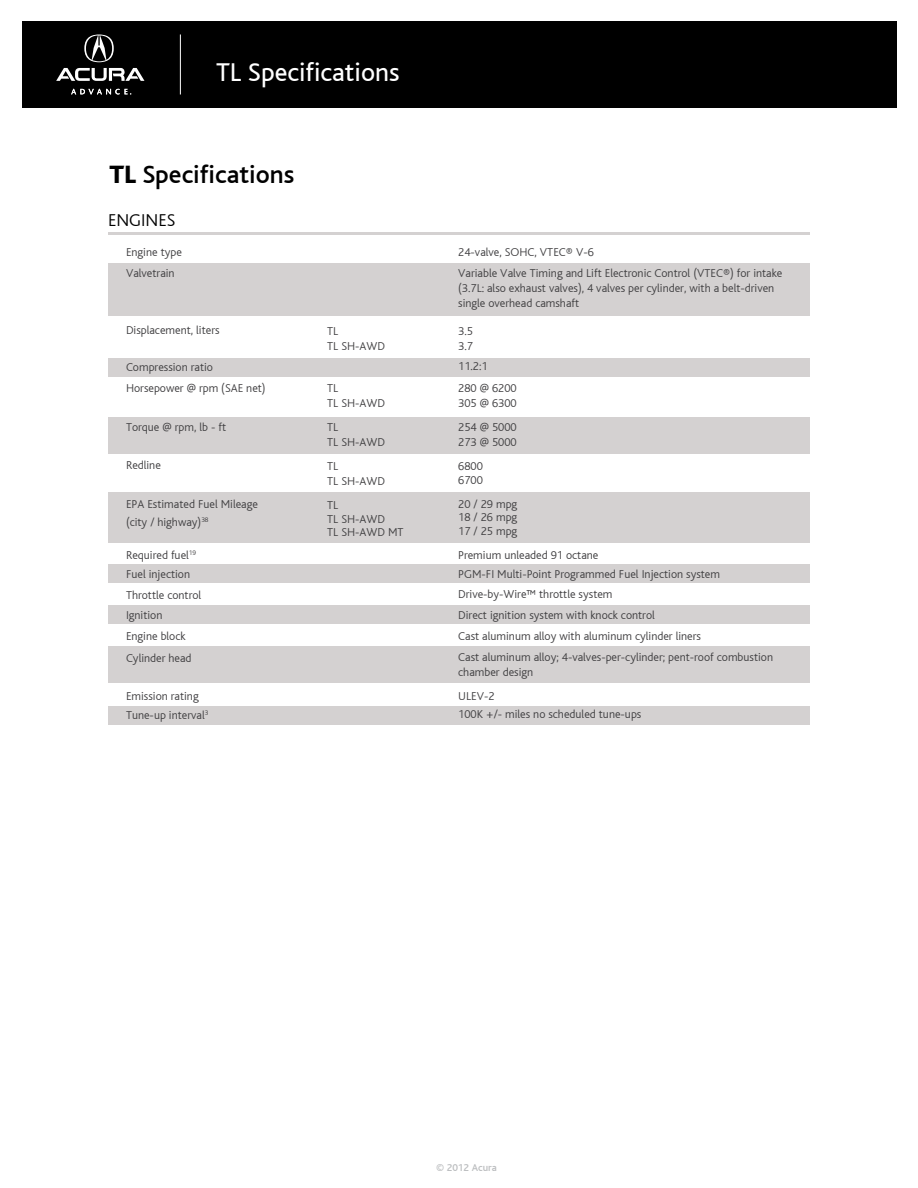
<style>
.page{position:relative;width:918px;height:1188px;background:#fff}
.page>*{position:absolute;margin:0;border:0;box-sizing:border-box;transform-origin:0 0}
.t1{font:27px "Acura Bliss";color:#fff}
.t2{font:500 26.4px "Acura Bliss";color:#000}
.t3{font:300 18px "Acura Bliss";color:#000}
.t4{font:300 12px/15px "Acura Bliss";color:#414042}
.t5{font:500 10.5px "Acura Bliss";color:#bcbec0}
.s1{font-weight:800}
</style>
<div class="page">
<div style="left:22px;top:21px;width:874px;height:87px;background:#000"></div>
<hr style="left:180px;top:34px;width:1px;height:60px;background:#fff">
<svg style="left:84px;top:34px;width:30px;height:28px"></svg>
<svg style="left:56px;top:68px;width:88px;height:13px"></svg>
<svg style="left:71px;top:89px;width:60px;height:5px"></svg>
<div style="left:108px;top:417px;width:702px;height:36px;background:#d4d1d1"></div>
<div style="left:108px;top:492px;width:702px;height:51px;background:#d4d1d1"></div>
<div style="left:108px;top:263px;width:702px;height:53px;background:#d4d1d1"></div>
<div style="left:108px;top:565px;width:702px;height:18px;background:#d4d1d1"></div>
<div style="left:108px;top:359px;width:702px;height:18px;background:#d4d1d1"></div>
<div style="left:108px;top:606px;width:702px;height:18px;background:#d4d1d1"></div>
<div style="left:108px;top:646px;width:702px;height:37px;background:#d4d1d1"></div>
<div style="left:108px;top:706px;width:702px;height:18px;background:#d4d1d1"></div>
<hr style="left:108px;top:232px;width:702px;height:3px;background:#d4d1d1">
<h1 class="t1" style="left:216px;top:57px;width:185px">TL Specifications</h1>
<h2 class="t2" style="left:110px;top:161px;width:186px"><span class="s1">TL</span> Specifications</h2>
<h3 class="t3" style="left:108px;top:210px;width:69px">ENGINES</h3>
<p class="t4" style="left:126px;top:242px;width:57px;line-height:21px">Engine type<br>Valvetrain</p>
<p class="t4" style="left:126px;top:323px;width:95px">Displacement, liters</p>
<p class="t4" style="left:126px;top:357px;width:141px;line-height:21px">Compression ratio<br>Horsepower @ rpm (SAE net)</p>
<p class="t4" style="left:126px;top:420px;width:102px">Torque @ rpm, lb - ft</p>
<p class="t4" style="left:126px;top:458px;width:36px">Redline</p>
<p class="t4" style="left:126px;top:495px;width:134px;line-height:18px">EPA Estimated Fuel Mileage (city / highway)<sup>38</sup></p>
<p class="t4" style="left:126px;top:545px;width:72px;line-height:19.5px">Required fuel<sup>19<br></sup>Fuel injection</p>
<p class="t4" style="left:126px;top:586px;width:77px;line-height:19.5px">Throttle control<br>Ignition</p>
<p class="t4" style="left:126px;top:625px;width:67px;line-height:22.5px">Engine block<br>Cylinder head</p>
<p class="t4" style="left:126px;top:686px;width:84px;line-height:19.5px">Emission rating<br>Tune-up interval<sup>3</sup></p>
<p class="t4" style="left:327px;top:324px;width:59px">TL<br>TL SH-AWD</p>
<p class="t4" style="left:327px;top:381px;width:59px">TL<br>TL SH-AWD</p>
<p class="t4" style="left:327px;top:420px;width:59px">TL<br>TL SH-AWD</p>
<p class="t4" style="left:327px;top:459px;width:59px">TL<br>TL SH-AWD</p>
<p class="t4" style="left:327px;top:499px;width:78px;line-height:13.5px">TL<br>TL SH-AWD<br>TL SH-AWD MT</p>
<p class="t4" style="left:458px;top:242px;width:326px;line-height:21px">24-valve, SOHC, VTEC® V-6<br>Variable Valve Timing and Lift Electronic Control (VTEC®) for intake</p>
<p class="t4" style="left:458px;top:281px;width:318px">(3.7L: also exhaust valves), 4 valves per cylinder, with a belt-driven single overhead camshaft</p>
<p class="t4" style="left:458px;top:324px;width:16px">3.5<br>3.7</p>
<p class="t4" style="left:458px;top:355px;width:60px;line-height:22.5px">11.2:1<br>280 @ 6200</p>
<p class="t4" style="left:458px;top:392px;width:60px;line-height:24px">305 @ 6300<br>254 @ 5000</p>
<p class="t4" style="left:458px;top:431px;width:60px;line-height:24px">273 @ 5000<br>6800</p>
<p class="t4" style="left:458px;top:468px;width:61px;line-height:24px">6700<br>20 / 29 mpg</p>
<p class="t4" style="left:458px;top:511px;width:61px;line-height:13.5px">18 / 26 mpg<br>17 / 25 mpg</p>
<p class="t4" style="left:458px;top:545px;width:263px;line-height:19.5px">Premium unleaded 91 octane<br>PGM-FI Multi-Point Programmed Fuel Injection system<br>Drive-by-Wire™ throttle system</p>
<p class="t4" style="left:458px;top:605px;width:316px;line-height:21px">Direct ignition system with knock control<br>Cast aluminum alloy with aluminum cylinder liners<br>Cast aluminum alloy; 4-valves-per-cylinder; pent-roof combustion</p>
<p class="t4" style="left:458px;top:660px;width:76px;line-height:24px">chamber design<br>ULEV-2</p>
<p class="t4" style="left:458px;top:707px;width:185px">100K +/- miles no scheduled tune-ups</p>
<p class="t5" style="left:436px;top:1162px;width:62px">© 2012 Acura</p>
</div>
